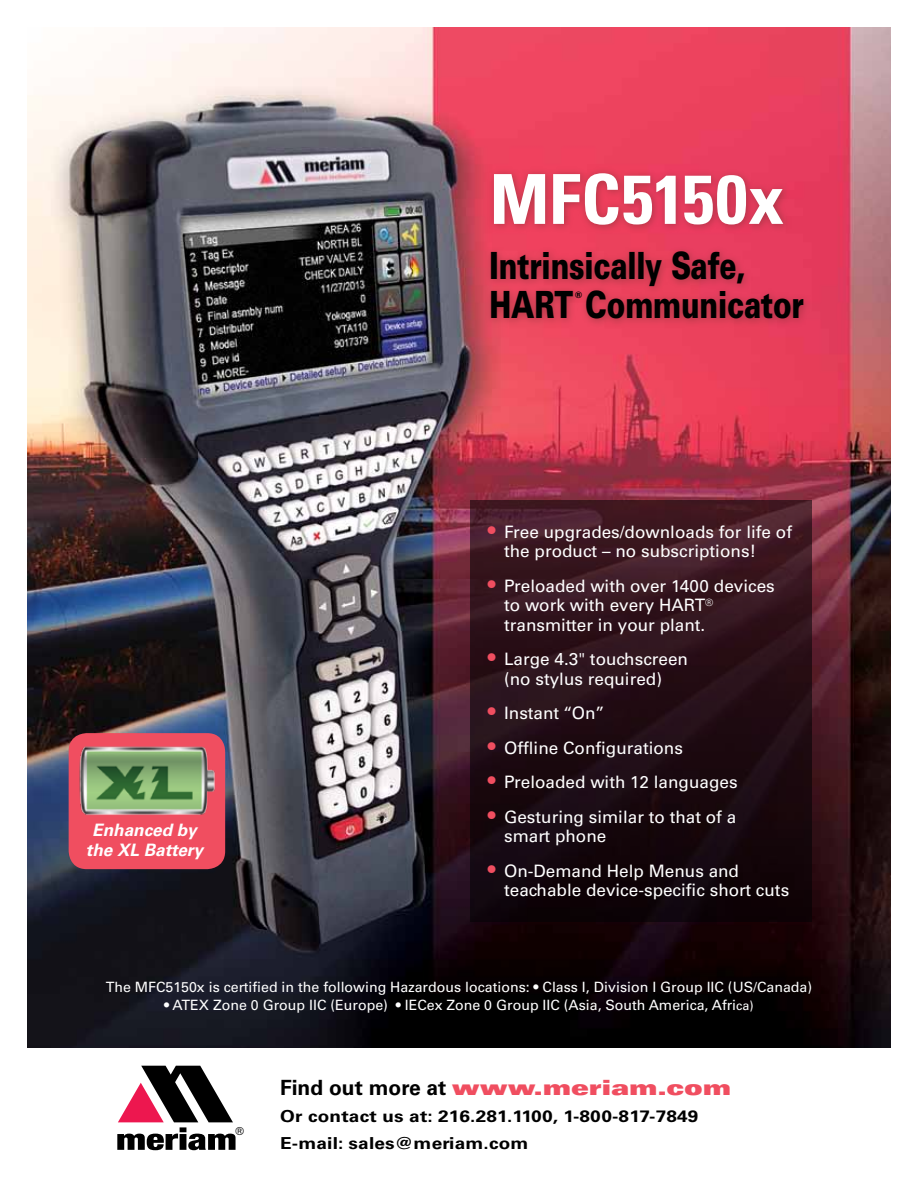
<style>
.page{position:relative;width:918px;height:1188px;background:#fff}
.page>*{position:absolute;margin:0;border:0;box-sizing:border-box;transform-origin:0 0}
.t1{font:700 condensed 69px "Univers";letter-spacing:.005em;color:#fff;scale:1.04 1}
.t2{font:900 37.5px/39px "Univers";letter-spacing:-.01em;color:#000;scale:.75 1}
.t3{font:900 expanded 21px "Univers";color:#f04e60}
.t4{font:17.1px/19.5px "Univers";color:#fff}
.t5{font:italic 700 17.1px/19.5px "Univers";color:#fff;text-align:center}
.t6{font:700 16.5px/27px "Univers";letter-spacing:.01em;color:#000;scale:1.15 1}
.t7{font:14.1px "Univers";color:#fff}
.t8{font:11.85px "Franklin Gothic";color:#000}
.t9{font:900 8.7px "Univers";color:#000}
.s1{font-size:21.75px;color:#f04e60}
.s2{font-size:12.6px}
.s3{font-weight:700;font-stretch:normal;color:#000}
</style>
<div class="page">
<img style="left:27px;top:28px;width:864px;height:1020px">
<div style="left:69px;top:733px;width:156px;height:136px;background:#f04e60;border-radius:18px"></div>
<svg style="left:471px;top:500px;width:341px;height:421px;background:#260f16"></svg>
<svg style="left:117px;top:1066px;width:119px;height:84px"></svg>
<div style="left:484px;top:166px;width:329px;height:162px;background:#702f30;opacity:.52"></div>
<img style="left:79px;top:746px;width:136px;height:69px">
<p class="t5" style="left:86px;top:821px;width:119px">Enhanced by the XL Battery</p>
<h1 class="t1" style="left:490px;top:157px;width:285px">MFC5150x</h1>
<h2 class="t2" style="left:490px;top:246px;width:421px">Intrinsically Safe,<br>HART Communicator</h2>
<p class="t9" style="left:575px;top:289px;width:8px">®</p>
<p class="t4" style="left:504px;top:522px;width:289px;text-indent:-16px"><span class="s1">•</span> Free upgrades/downloads for life of the product – no subscriptions!</p>
<p class="t4" style="left:504px;top:576px;width:272px;text-indent:-16px"><span class="s1">•</span> Preloaded with over 1400 devices to work with every HART<sup>® </sup>transmitter in your plant.</p>
<p class="t4" style="left:488px;top:650px;width:202px;text-align:center"><span class="s1">•</span> Large 4.3" touchscreen (no stylus required)</p>
<p class="t4" style="left:488px;top:704px;width:118px"><span class="s1">•</span> Instant “On”</p>
<p class="t4" style="left:488px;top:738px;width:197px"><span class="s1">•</span> Offline Configurations</p>
<p class="t4" style="left:488px;top:773px;width:251px"><span class="s1">•</span> Preloaded with 12 languages</p>
<p class="t4" style="left:504px;top:807px;width:234px;text-indent:-16px"><span class="s1">•</span> Gesturing similar to that of a smart phone</p>
<p class="t4" style="left:504px;top:861px;width:287px;text-indent:-16px"><span class="s1">•</span> On-Demand Help Menus and teachable device-specific short cuts</p>
<p class="t7" style="left:106px;top:979px;width:708px">The MFC5150x is certified in the following Hazardous locations: • Class I, Division I Group IIC (US/Canada)</p>
<p class="t7" style="left:164px;top:996px;width:591px">• ATEX Zone 0 Group IIC (Europe) • IECex Zone 0 Group IIC (Asia, South America, Afri<span class="s2">ca)</span></p>
<p class="t8" style="left:235px;top:1124px;width:11px">®</p>
<p class="t3" style="left:280px;top:1075px;width:453px"><span class="s3">Find out more at</span> www.meriam.com</p>
<p class="t6" style="left:280px;top:1102px;width:365px">Or contact us at: 216.281.1100, 1-800-817-7849<br>E-mail: sales@meriam.com</p>
</div>
